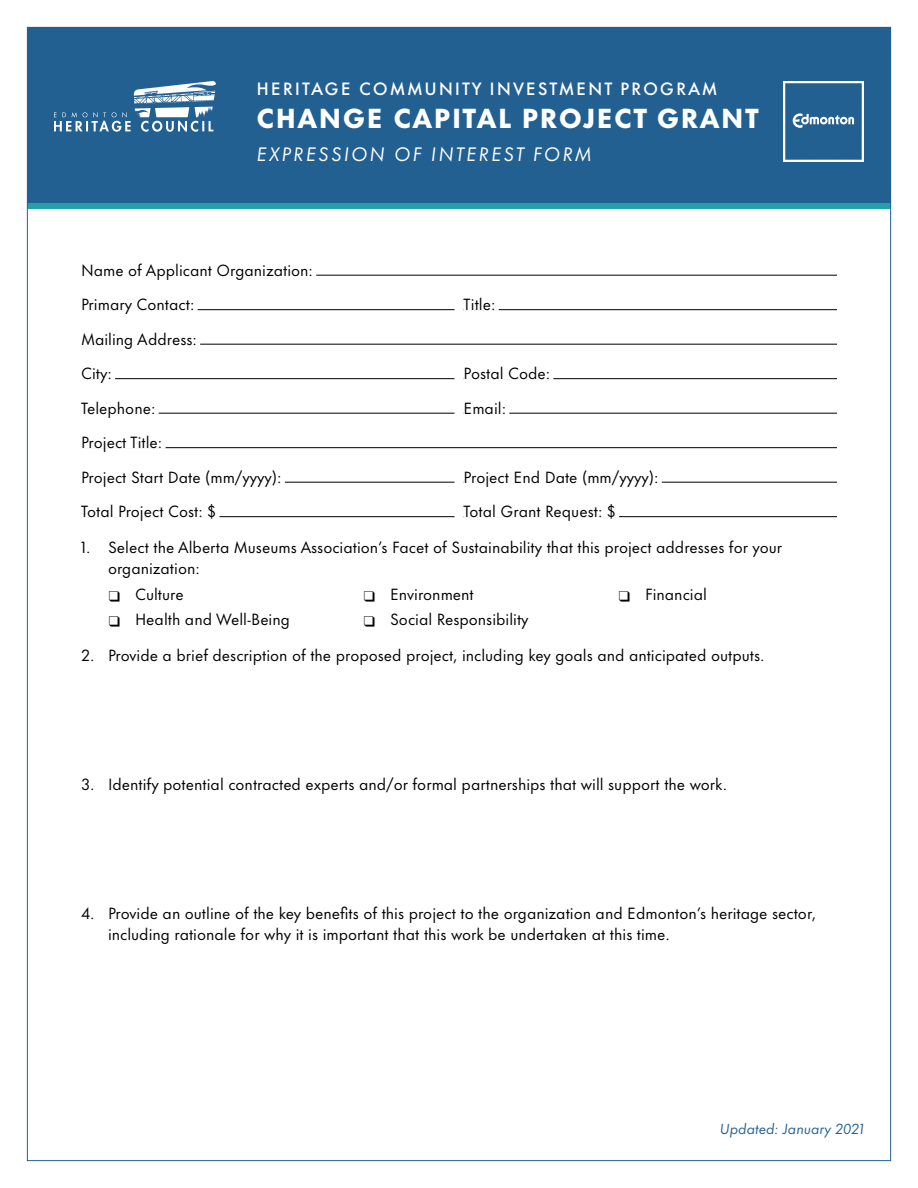
<style>
.page{position:relative;width:918px;height:1188px;background:#fff}
.page>*{position:absolute;margin:0;border:0;box-sizing:border-box;transform-origin:0 0}
.t1{font:800 25.5px "Futura Now Text";letter-spacing:.06em;color:#fff}
.t2{font:italic 18px "Futura Now Text";letter-spacing:.11em;color:#fff}
.t3{font:500 16.5px "Futura Now Text";letter-spacing:.11em;color:#fff}
.t4{font:15px/21px "Futura Now Text";color:#000}
.t5{font:italic 13.5px "Futura Now Text";color:#236092}
</style>
<div class="page">
<svg style="left:29px;top:202px;width:860px;height:7px;background:#2396a6"></svg>
<div style="left:27px;top:27px;width:864px;height:175px;background:#236092"></div>
<svg style="left:54px;top:81px;width:162px;height:51px"></svg>
<svg style="left:783px;top:81px;width:81px;height:81px"></svg>
<hr style="left:81px;top:275px;width:756px;height:1px;background:#000">
<div style="left:81px;top:269px;width:235px;height:7px;background:#fff"></div>
<hr style="left:81px;top:309px;width:373px;height:1px;background:#000">
<div style="left:81px;top:303px;width:117px;height:8px;background:#fff"></div>
<hr style="left:464px;top:309px;width:373px;height:1px;background:#000">
<div style="left:464px;top:303px;width:35px;height:8px;background:#fff"></div>
<hr style="left:81px;top:344px;width:756px;height:1px;background:#000">
<div style="left:81px;top:338px;width:119px;height:7px;background:#fff"></div>
<hr style="left:81px;top:378px;width:373px;height:1px;background:#000">
<div style="left:81px;top:372px;width:34px;height:8px;background:#fff"></div>
<hr style="left:81px;top:413px;width:373px;height:1px;background:#000">
<div style="left:81px;top:407px;width:78px;height:7px;background:#fff"></div>
<hr style="left:464px;top:378px;width:373px;height:1px;background:#000">
<div style="left:464px;top:372px;width:89px;height:8px;background:#fff"></div>
<hr style="left:464px;top:413px;width:373px;height:1px;background:#000">
<div style="left:464px;top:407px;width:45px;height:7px;background:#fff"></div>
<hr style="left:81px;top:447px;width:756px;height:1px;background:#000">
<div style="left:81px;top:441px;width:85px;height:8px;background:#fff"></div>
<hr style="left:81px;top:482px;width:373px;height:1px;background:#000">
<div style="left:81px;top:476px;width:204px;height:7px;background:#fff"></div>
<hr style="left:81px;top:516px;width:373px;height:1px;background:#000">
<div style="left:81px;top:510px;width:138px;height:8px;background:#fff"></div>
<hr style="left:464px;top:482px;width:373px;height:1px;background:#000">
<div style="left:464px;top:476px;width:198px;height:7px;background:#fff"></div>
<hr style="left:464px;top:516px;width:373px;height:1px;background:#000">
<div style="left:464px;top:510px;width:155px;height:8px;background:#fff"></div>
<p class="t3" style="left:257px;top:75px;width:462px">HERITAGE COMMUNITY INVESTMENT PROGRAM</p>
<h1 class="t1" style="left:257px;top:96px;width:504px">CHANGE CAPITAL PROJECT GRANT</h1>
<p class="t2" style="left:257px;top:139px;width:336px">EXPRESSION OF INTEREST FORM</p>
<p class="t4" style="left:81px;top:258px;width:234px">Name of Applicant Organization:</p>
<p class="t4" style="left:81px;top:293px;width:115px">Primary Contact:</p>
<p class="t4" style="left:464px;top:293px;width:34px">Title:</p>
<p class="t4" style="left:81px;top:327px;width:117px">Mailing Address:</p>
<p class="t4" style="left:81px;top:362px;width:32px">City:</p>
<p class="t4" style="left:81px;top:396px;width:76px">Telephone:</p>
<p class="t4" style="left:464px;top:362px;width:88px">Postal Code:</p>
<p class="t4" style="left:464px;top:396px;width:44px">Email:</p>
<p class="t4" style="left:81px;top:431px;width:83px">Project Title:</p>
<p class="t4" style="left:81px;top:465px;width:202px">Project Start Date (mm/yyyy):</p>
<p class="t4" style="left:81px;top:500px;width:137px">Total Project Cost: $</p>
<p class="t4" style="left:464px;top:465px;width:197px">Project End Date (mm/yyyy):</p>
<p class="t4" style="left:464px;top:500px;width:154px">Total Grant Request: $</p>
<p class="t4" style="left:108px;top:536px;width:676px;text-indent:-27px">1. Select the Alberta Museums Association’s Facet of Sustainability that this project addresses for your organization:</p>
<p class="t4" style="left:135px;top:580px;width:156px;line-height:25.5px">Culture<br>Health and Well-Being</p>
<p class="t4" style="left:390px;top:580px;width:140px;line-height:25.5px">Environment<br>Social Responsibility</p>
<p class="t4" style="left:645px;top:582px;width:63px">Financial</p>
<p class="t4" style="left:81px;top:644px;width:685px">2. Provide a brief description of the proposed project, including key goals and anticipated outputs.</p>
<p class="t4" style="left:81px;top:773px;width:648px">3. Identify potential contracted experts and/or formal partnerships that will support the work.</p>
<p class="t4" style="left:108px;top:902px;width:710px;text-indent:-27px">4. Provide an outline of the key benefits of this project to the organization and Edmonton’s heritage sector, including rationale for why it is important that this work be undertaken at this time.</p>
<p class="t5" style="left:720px;top:1118px;width:146px">Updated: January 2021</p>
</div>
